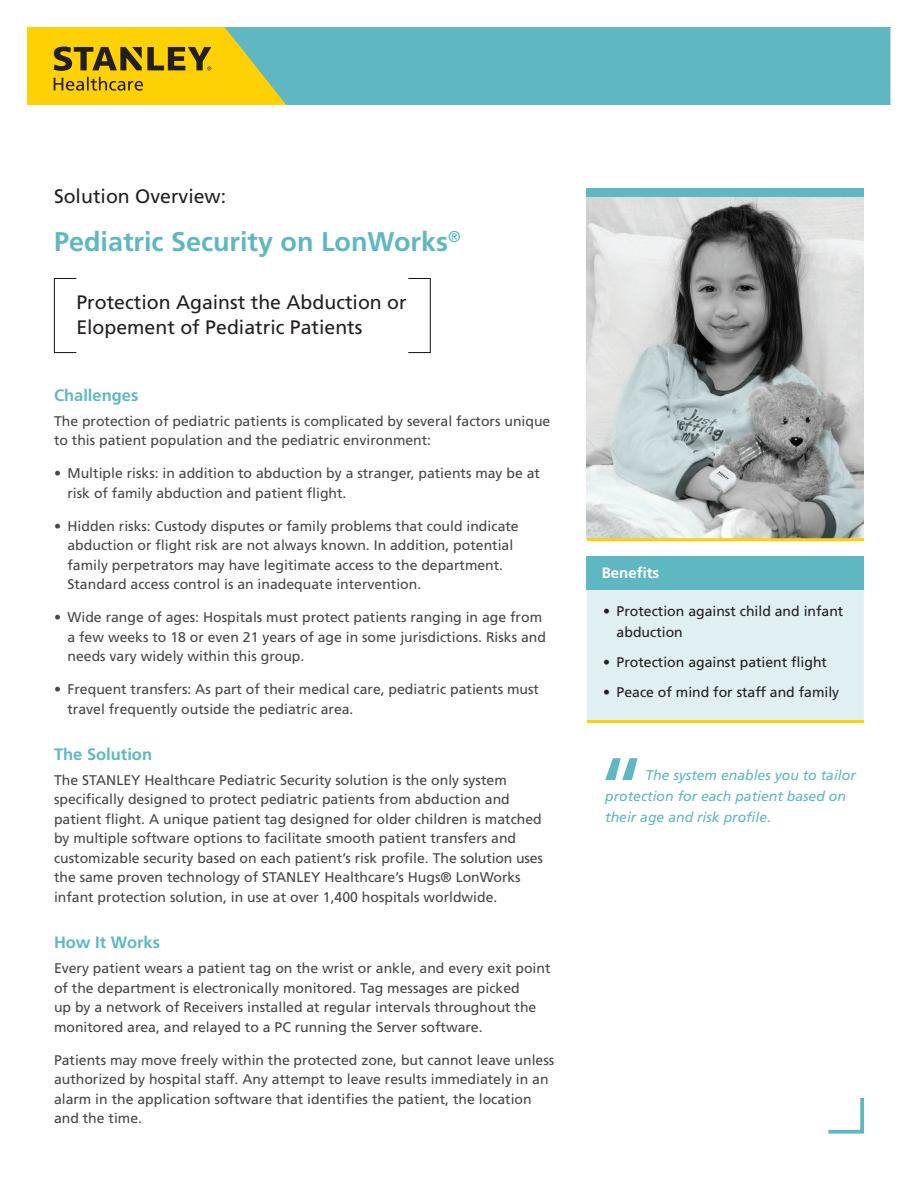
<style>
.page{position:relative;width:918px;height:1188px;background:#fff}
.page>*{position:absolute;margin:0;border:0;box-sizing:border-box;transform-origin:0 0}
.t1{font:700 27px "Frutiger LT Std";color:#5fb7c1}
.t2{font:19.5px/25.5px "Frutiger LT Std";color:#231f20}
.t3{font:700 16.5px "Frutiger LT Std";color:#5fb7c1}
.t4{font:700 15px "Frutiger LT Std";color:#fff}
.t5{font:14.1px/19.5px "Frutiger LT Std";color:#454647}
.t6{font:14.1px/21px "Frutiger LT Std";color:#231f20}
.t7{font:italic 14.1px/21px "Frutiger LT Std";color:#5fb7c1}
</style>
<div class="page">
<div style="left:54px;top:278px;width:23px;height:75px;border:1px solid #16100e"></div>
<div style="left:408px;top:278px;width:23px;height:75px;border:1px solid #16100e"></div>
<img style="left:587px;top:196px;width:277px;height:342px">
<div style="left:587px;top:188px;width:277px;height:8px;background:#5fb7c1"></div>
<hr style="left:587px;top:538px;width:277px;height:3px;background:#fed105">
<svg style="left:828px;top:1098px;width:36px;height:36px"></svg>
<div style="left:286px;top:27px;width:604px;height:78px;background:#5fb7c1"></div>
<svg style="left:27px;top:27px;width:259px;height:78px;background:#d2ba1e"></svg>
<div style="left:587px;top:589px;width:276px;height:132px;background:#e0eff2"></div>
<div style="left:587px;top:556px;width:277px;height:34px;background:#5fb7c1"></div>
<hr style="left:587px;top:720px;width:277px;height:3px;background:#fed105">
<svg style="left:605px;top:758px;width:33px;height:22px"></svg>
<h2 class="t2" style="left:54px;top:183px;width:174px">Solution Overview:</h2>
<h1 class="t1" style="left:54px;top:225px;width:408px">Pediatric Security on LonWorks<sup>®</sup></h1>
<h2 class="t2" style="left:76px;top:289px;width:332px">Protection Against the Abduction or<br>Elopement of Pediatric Patients</h2>
<p class="t3" style="left:54px;top:386px;width:86px">Challenges</p>
<p class="t5" style="left:54px;top:411px;width:498px">The protection of pediatric patients is complicated by several factors unique to this patient population and the pediatric environment:</p>
<p class="t5" style="left:68px;top:464px;width:474px;text-indent:-14px">• Multiple risks: in addition to abduction by a stranger, patients may be at risk of family abduction and patient flight.</p>
<p class="t5" style="left:68px;top:516px;width:453px;text-indent:-14px">• Hidden risks: Custody disputes or family problems that could indicate abduction or flight risk are not always known. In addition, potential family perpetrators may have legitimate access to the department.<br>Standard access control is an inadequate intervention.</p>
<p class="t5" style="left:68px;top:608px;width:480px;text-indent:-14px">• Wide range of ages: Hospitals must protect patients ranging in age from a few weeks to 18 or even 21 years of age in some jurisdictions. Risks and needs vary widely within this group.</p>
<p class="t5" style="left:68px;top:680px;width:473px;text-indent:-14px">• Frequent transfers: As part of their medical care, pediatric patients must travel frequently outside the pediatric area.</p>
<p class="t3" style="left:54px;top:745px;width:100px">The Solution</p>
<p class="t5" style="left:54px;top:770px;width:490px">The STANLEY Healthcare Pediatric Security solution is the only system specifically designed to protect pediatric patients from abduction and patient flight. A unique patient tag designed for older children is matched by multiple software options to facilitate smooth patient transfers and customizable security based on each patient’s risk profile. The solution uses the same proven technology of STANLEY Healthcare’s Hugs® LonWorks infant protection solution, in use at over 1,400 hospitals worldwide.</p>
<p class="t3" style="left:54px;top:933px;width:108px">How It Works</p>
<p class="t5" style="left:54px;top:959px;width:498px">Every patient wears a patient tag on the wrist or ankle, and every exit point of the department is electronically monitored. Tag messages are picked<br>up by a network of Receivers installed at regular intervals throughout the monitored area, and relayed to a PC running the Server software.</p>
<p class="t5" style="left:54px;top:1050px;width:502px">Patients may move freely within the protected zone, but cannot leave unless authorized by hospital staff. Any attempt to leave results immediately in an alarm in the application software that identifies the patient, the location and the time.</p>
<p class="t4" style="left:602px;top:564px;width:59px">Benefits</p>
<p class="t6" style="left:617px;top:600px;width:228px;text-indent:-14px">• Protection against child and infant abduction</p>
<p class="t6" style="left:603px;top:651px;width:225px">• Protection against patient flight</p>
<p class="t6" style="left:603px;top:681px;width:238px">• Peace of mind for staff and family</p>
<p class="t7" style="left:605px;top:765px;width:252px;text-indent:40px">The system enables you to tailor protection for each patient based on their age and risk profile.</p>
</div>
